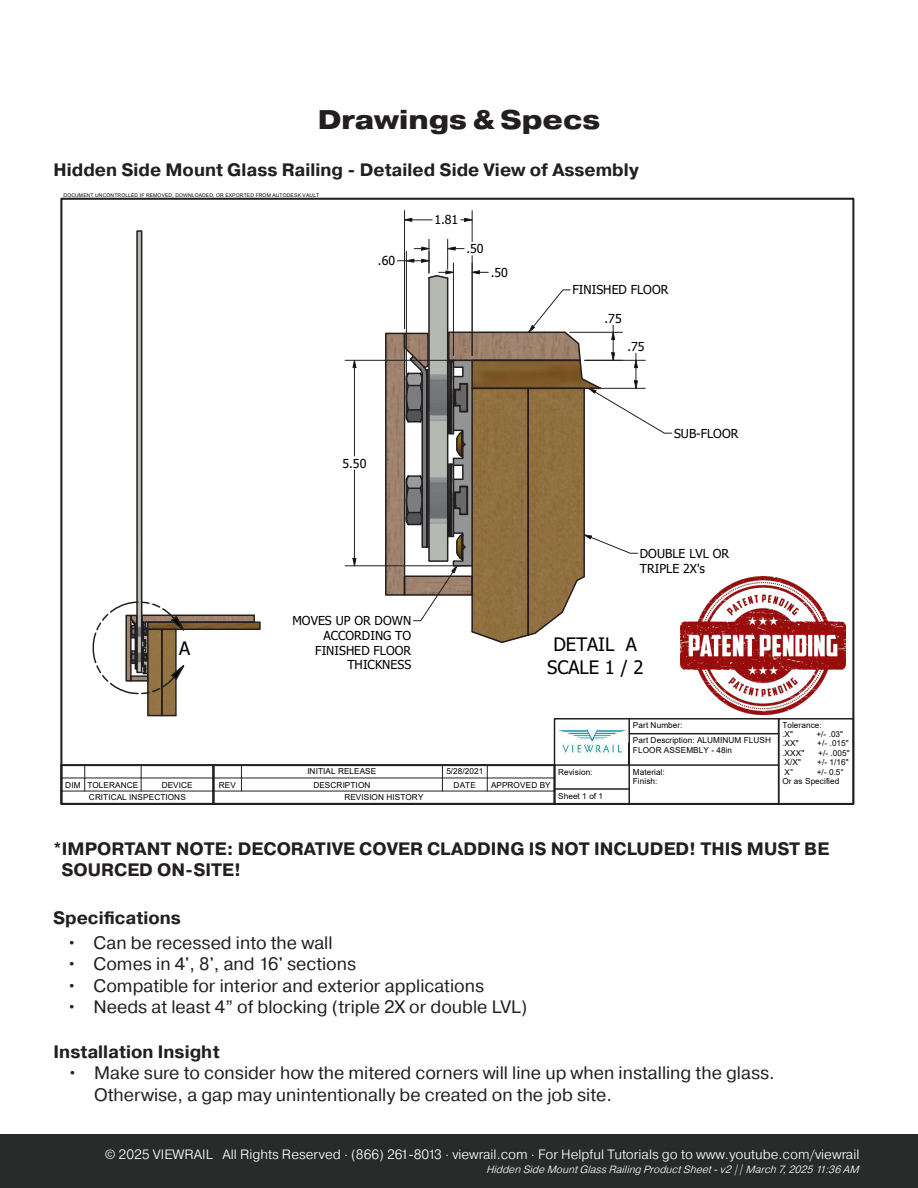
<style>
.page{position:relative;width:918px;height:1188px;background:#fff}
.page>*{position:absolute;margin:0;border:0;box-sizing:border-box;transform-origin:0 0}
.t1{font:800 27px "Pragmatica Ext";color:#231f20}
.t2{font:18.45px/22.2px "Tahoma";color:#000;text-align:center}
.t3{font:18px/21.6px "Pragmatica";color:#231f20}
.t4{font:700 18px/21.6px "Pragmatica";color:#231f20}
.t5{font:300 13.5px "Pragmatica";color:#fff}
.t6{font:12.3px/14.7px "Tahoma";color:#000;text-align:right}
.t7{font:italic 300 10.5px "Pragmatica";color:#fff}
.t8{font:8.25px/9.3px "Arial";letter-spacing:.01em;color:#000}
.t9{font:5.1px "Arial";letter-spacing:.02em;color:#000}
</style>
<div class="page">
<div style="left:0;top:1135px;width:918px;height:53px;background:#292a2a"></div>
<img style="left:138px;top:231px;width:121px;height:397px">
<img style="left:385px;top:280px;width:87px;height:314px">
<div style="left:136px;top:230px;width:6px;height:443px;border:1px solid #231f20"></div>
<div style="left:147px;top:621px;width:114px;height:9px;border:1px solid #231f20"></div>
<div style="left:385px;top:333px;width:20px;height:263px;border:1px solid #231f20"></div>
<svg style="left:92px;top:601px;width:164px;height:116px"></svg>
<div style="left:778px;top:718px;width:76px;height:87px;border:1px solid #231f20"></div>
<hr style="left:61px;top:764px;width:152px;height:2px;background:#231f20">
<hr style="left:61px;top:778px;width:152px;height:1px;background:#231f20">
<div style="left:60px;top:790px;width:154px;height:15px;border:2px solid #231f20"></div>
<hr style="left:61px;top:791px;width:152px;height:1px;background:#231f20">
<svg style="left:60px;top:765px;width:2px;height:26px"></svg>
<svg style="left:84px;top:766px;width:1px;height:25px"></svg>
<svg style="left:141px;top:766px;width:1px;height:25px"></svg>
<hr style="left:213px;top:764px;width:342px;height:2px;background:#231f20">
<hr style="left:213px;top:778px;width:342px;height:1px;background:#231f20">
<div style="left:212px;top:790px;width:344px;height:15px;border:2px solid #231f20"></div>
<hr style="left:213px;top:791px;width:342px;height:1px;background:#231f20">
<svg style="left:212px;top:766px;width:2px;height:25px"></svg>
<svg style="left:241px;top:766px;width:1px;height:25px"></svg>
<svg style="left:442px;top:766px;width:1px;height:25px"></svg>
<svg style="left:487px;top:766px;width:1px;height:25px"></svg>
<svg style="left:553px;top:718px;width:227px;height:87px"></svg>
<svg style="left:461px;top:217px;width:11px;height:5px"></svg>
<svg style="left:405px;top:217px;width:27px;height:5px"></svg>
<hr style="left:404px;top:211px;width:1px;height:118px;background:#231f20">
<hr style="left:472px;top:211px;width:1px;height:31px;background:#231f20">
<hr style="left:453px;top:263px;width:1px;height:93px;background:#231f20">
<hr style="left:472px;top:263px;width:1px;height:93px;background:#231f20">
<hr style="left:429px;top:239px;width:1px;height:34px;background:#231f20">
<hr style="left:447px;top:239px;width:1px;height:30px;background:#231f20">
<hr style="left:406px;top:251px;width:1px;height:124px;background:#231f20">
<svg style="left:397px;top:246px;width:91px;height:34px"></svg>
<svg style="left:352px;top:359px;width:5px;height:9px"></svg>
<svg style="left:352px;top:557px;width:5px;height:10px"></svg>
<hr style="left:354px;top:368px;width:1px;height:88px;background:#231f20">
<hr style="left:354px;top:470px;width:1px;height:88px;background:#231f20">
<hr style="left:345px;top:360px;width:122px;height:1px;background:#231f20">
<hr style="left:345px;top:565px;width:122px;height:1px;background:#231f20">
<svg style="left:402px;top:289px;width:270px;height:354px"></svg>
<img style="left:680px;top:576px;width:166px;height:138px">
<p class="t1" style="left:318px;top:102px;width:284px">Drawings &amp; Specs</p>
<p class="t4" style="left:54px;top:159px;width:587px">Hidden Side Mount Glass Railing - Detailed Side View of Assembly</p>
<p class="t9" style="left:64px;top:192px;width:257px">DOCUMENT UNCONTROLLED IF REMOVED, DOWNLOADED, OR EXPORTED FROM AUTODESK VAULT</p>
<p class="t6" style="left:378px;top:254px;width:19px">.60</p>
<p class="t6" style="left:434px;top:213px;width:25px">1.81</p>
<p class="t6" style="left:466px;top:242px;width:19px">.50</p>
<p class="t6" style="left:491px;top:266px;width:19px">.50</p>
<p class="t6" style="left:343px;top:456px;width:25px">5.50</p>
<p class="t6" style="left:572px;top:283px;width:97px">FINISHED FLOOR</p>
<p class="t6" style="left:605px;top:312px;width:19px">.75</p>
<p class="t6" style="left:627px;top:340px;width:19px">.75</p>
<p class="t6" style="left:674px;top:427px;width:66px">SUB-FLOOR</p>
<p class="t2" style="left:179px;top:638px;width:13px">A</p>
<p class="t6" style="left:292px;top:614px;width:120px">MOVES UP OR DOWN<br>ACCORDING TO<br>FINISHED FLOOR<br>THICKNESS</p>
<p class="t6" style="left:640px;top:547px;width:91px;text-align:left">DOUBLE LVL OR<br>TRIPLE 2X's</p>
<p class="t2" style="left:547px;top:635px;width:98px">DETAIL A<br>SCALE 1 / 2</p>
<p class="t8" style="left:307px;top:767px;width:70px">INITIAL RELEASE</p>
<p class="t8" style="left:446px;top:767px;width:39px">5/28/2021</p>
<p class="t8" style="left:344px;top:793px;width:81px">REVISION HISTORY</p>
<p class="t8" style="left:558px;top:767px;width:36px">Revision:</p>
<p class="t8" style="left:65px;top:780px;width:74px">DIM TOLERANCE</p>
<p class="t8" style="left:162px;top:780px;width:33px">DEVICE</p>
<p class="t8" style="left:219px;top:780px;width:19px">REV</p>
<p class="t8" style="left:313px;top:780px;width:58px">DESCRIPTION</p>
<p class="t8" style="left:454px;top:780px;width:24px">DATE</p>
<p class="t8" style="left:491px;top:780px;width:61px">APPROVED BY</p>
<p class="t8" style="left:89px;top:793px;width:99px">CRITICAL INSPECTIONS</p>
<p class="t8" style="left:558px;top:791px;width:46px">Sheet 1 of 1</p>
<p class="t8" style="left:633px;top:718px;width:140px;line-height:15px">Part Number:<br>Part Description: ALUMINUM FLUSH</p>
<p class="t8" style="left:633px;top:745px;width:101px">FLOOR ASSEMBLY - 48in</p>
<p class="t8" style="left:633px;top:767px;width:33px">Material:<br>Finish:</p>
<p class="t8" style="left:782px;top:720px;width:41px">Tolerance: .X"</p>
<p class="t8" style="left:816px;top:729px;width:28px">+/- .03"</p>
<p class="t8" style="left:782px;top:739px;width:18px">.XX"</p>
<p class="t8" style="left:817px;top:739px;width:33px">+/- .015"</p>
<p class="t8" style="left:782px;top:748px;width:23px">.XXX"</p>
<p class="t8" style="left:818px;top:748px;width:33px">+/- .005"</p>
<p class="t8" style="left:785px;top:758px;width:18px">X/X"</p>
<p class="t8" style="left:817px;top:758px;width:33px">+/- 1/16"</p>
<p class="t8" style="left:785px;top:767px;width:10px">X°</p>
<p class="t8" style="left:782px;top:767px;width:63px;text-indent:34px">+/- 0.5°<br>Or as Specified</p>
<p class="t4" style="left:62px;top:838px;width:769px;text-indent:-8px">*IMPORTANT NOTE: DECORATIVE COVER CLADDING IS NOT INCLUDED! THIS MUST BE<br>SOURCED ON-SITE!</p>
<p class="t4" style="left:53px;top:907px;width:129px">Specifications</p>
<p class="t3" style="left:67px;top:932px;width:268px">• Can be recessed into the wall</p>
<p class="t3" style="left:67px;top:954px;width:291px">• Comes in 4', 8', and 16' sections</p>
<p class="t3" style="left:67px;top:975px;width:419px">• Compatible for interior and exterior applications</p>
<p class="t3" style="left:67px;top:997px;width:462px">• Needs at least 4” of blocking (triple 2X or double LVL)</p>
<p class="t4" style="left:54px;top:1041px;width:168px">Installation Insight</p>
<p class="t3" style="left:94px;top:1063px;width:682px;text-indent:-27px">• Make sure to consider how the mitered corners will line up when installing the glass.<br>Otherwise, a gap may unintentionally be created on the job site.</p>
<p class="t5" style="left:105px;top:1146px;width:756px">© 2025 VIEWRAIL All Rights Reserved ∙ (866) 261-8013 ∙ viewrail.com ∙ For Helpful Tutorials go to www.youtube.com/viewrail</p>
<p class="t7" style="left:486px;top:1163px;width:378px">HiddenSideMountGlassRailingProductSheet-v2||March7,202511:36AM</p>
</div>
